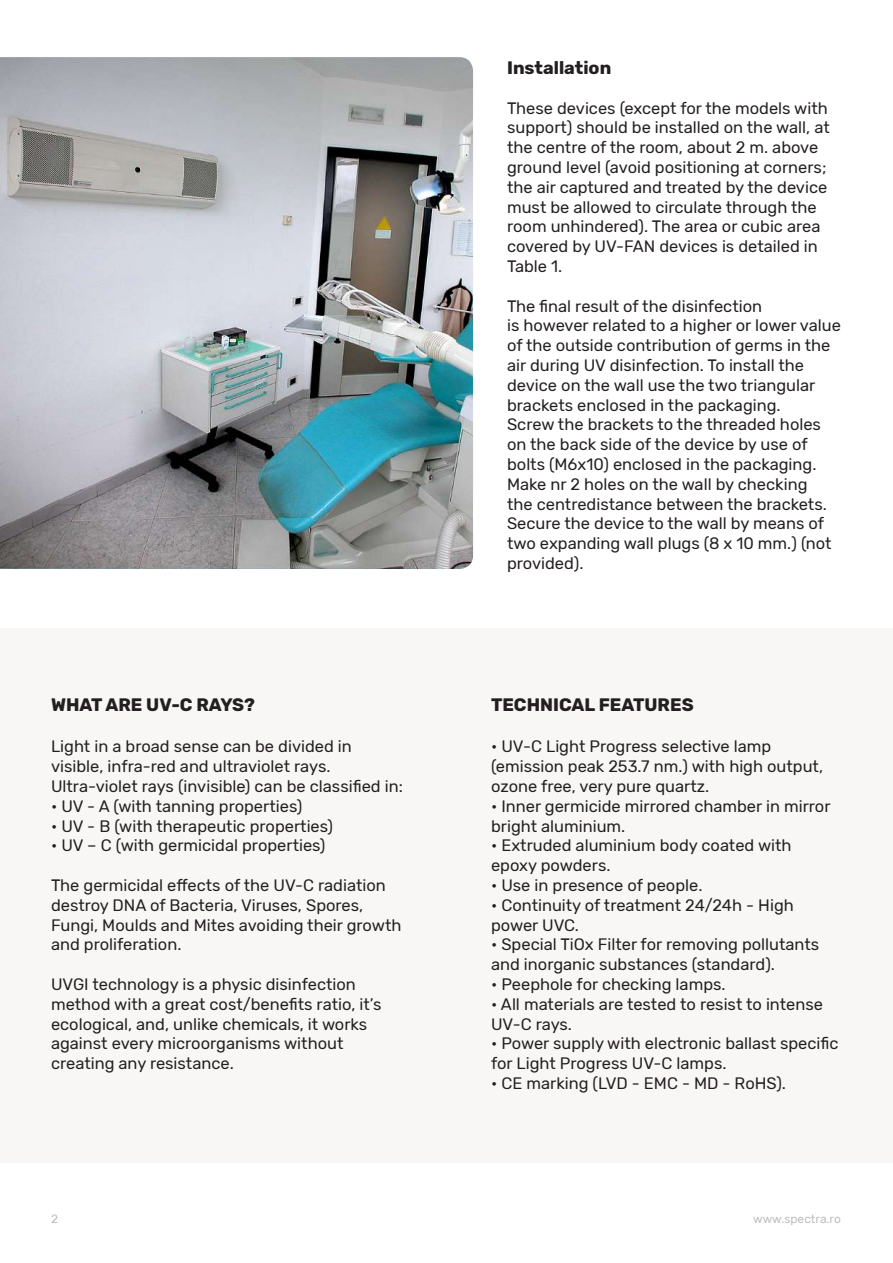
<style>
.page{position:relative;width:893px;height:1263px;background:#fff}
.page>*{position:absolute;margin:0;border:0;box-sizing:border-box;transform-origin:0 0}
.t1{font:700 18px "Rubik";color:#231f20}
.t2{font:16.5px/19.8px "Rubik";color:#231f20}
.t3{font:12px "Rubik";color:#bcbdc0}
</style>
<div class="page">
<div style="left:0;top:628px;width:893px;height:534px;background:#f9f6f6"></div>
<img style="left:0;top:57px;width:473px;height:512px">
<p class="t1" style="left:51px;top:694px;width:206px">WHAT ARE UV-C RAYS?</p>
<p class="t2" style="left:51px;top:737px;width:353px">Light in a broad sense can be divided in visible, infra-red and ultraviolet rays.<br>Ultra-violet rays (invisible) can be classified in:</p>
<p class="t2" style="left:51px;top:796px;width:253px">• UV - A (with tanning properties)</p>
<p class="t2" style="left:51px;top:816px;width:284px">• UV - B (with therapeutic properties)</p>
<p class="t2" style="left:51px;top:836px;width:276px">• UV – C (with germicidal properties)</p>
<p class="t2" style="left:51px;top:876px;width:352px">The germicidal effects of the UV-C radiation destroy DNA of Bacteria, Viruses, Spores, Fungi, Moulds and Mites avoiding their growth and proliferation.</p>
<p class="t2" style="left:51px;top:975px;width:332px">UVGI technology is a physic disinfection method with a great cost/benefits ratio, it’s ecological, and, unlike chemicals, it works against every microorganisms without creating any resistance.</p>
<p class="t1" style="left:507px;top:57px;width:106px">Installation</p>
<p class="t2" style="left:507px;top:98px;width:324px">These devices (except for the models with support) should be installed on the wall, at the centre of the room, about 2 m. above ground level (avoid positioning at corners; the air captured and treated by the device must be allowed to circulate through the room unhindered). The area or cubic area covered by UV-FAN devices is detailed in Table 1.</p>
<p class="t2" style="left:507px;top:296px;width:335px">The final result of the disinfection<br>is however related to a higher or lower value of the outside contribution of germs in the air during UV disinfection. To install the device on the wall use the two triangular brackets enclosed in the packaging.<br>Screw the brackets to the threaded holes on the back side of the device by use of bolts (M6x10) enclosed in the packaging.<br>Make nr 2 holes on the wall by checking<br>the centredistance between the brackets.<br>Secure the device to the wall by means of two expanding wall plugs (8 x 10 mm.) (not provided).</p>
<p class="t1" style="left:491px;top:694px;width:204px">TECHNICAL FEATURES</p>
<p class="t2" style="left:491px;top:737px;width:334px">• UV-C Light Progress selective lamp (emission peak 253.7 nm.) with high output, ozone free, very pure quartz.</p>
<p class="t2" style="left:491px;top:796px;width:341px">• Inner germicide mirrored chamber in mirror bright aluminium.</p>
<p class="t2" style="left:491px;top:836px;width:302px">• Extruded aluminium body coated with epoxy powders.</p>
<p class="t2" style="left:491px;top:876px;width:213px">• Use in presence of people.</p>
<p class="t2" style="left:491px;top:895px;width:304px">• Continuity of treatment 24/24h - High power UVC.</p>
<p class="t2" style="left:491px;top:935px;width:330px">• Special TiOx Filter for removing pollutants and inorganic substances (standard).</p>
<p class="t2" style="left:491px;top:975px;width:236px">• Peephole for checking lamps.</p>
<p class="t2" style="left:491px;top:994px;width:333px">• All materials are tested to resist to intense<br>UV-C rays.</p>
<p class="t2" style="left:491px;top:1034px;width:349px">• Power supply with electronic ballast specific for Light Progress UV-C lamps.</p>
<p class="t2" style="left:491px;top:1074px;width:296px">• CE marking (LVD - EMC - MD - RoHS).</p>
<p class="t3" style="left:51px;top:1212px;width:9px">2</p>
<p class="t3" style="left:753px;top:1212px;width:89px">www.spectra.ro</p>
</div>
